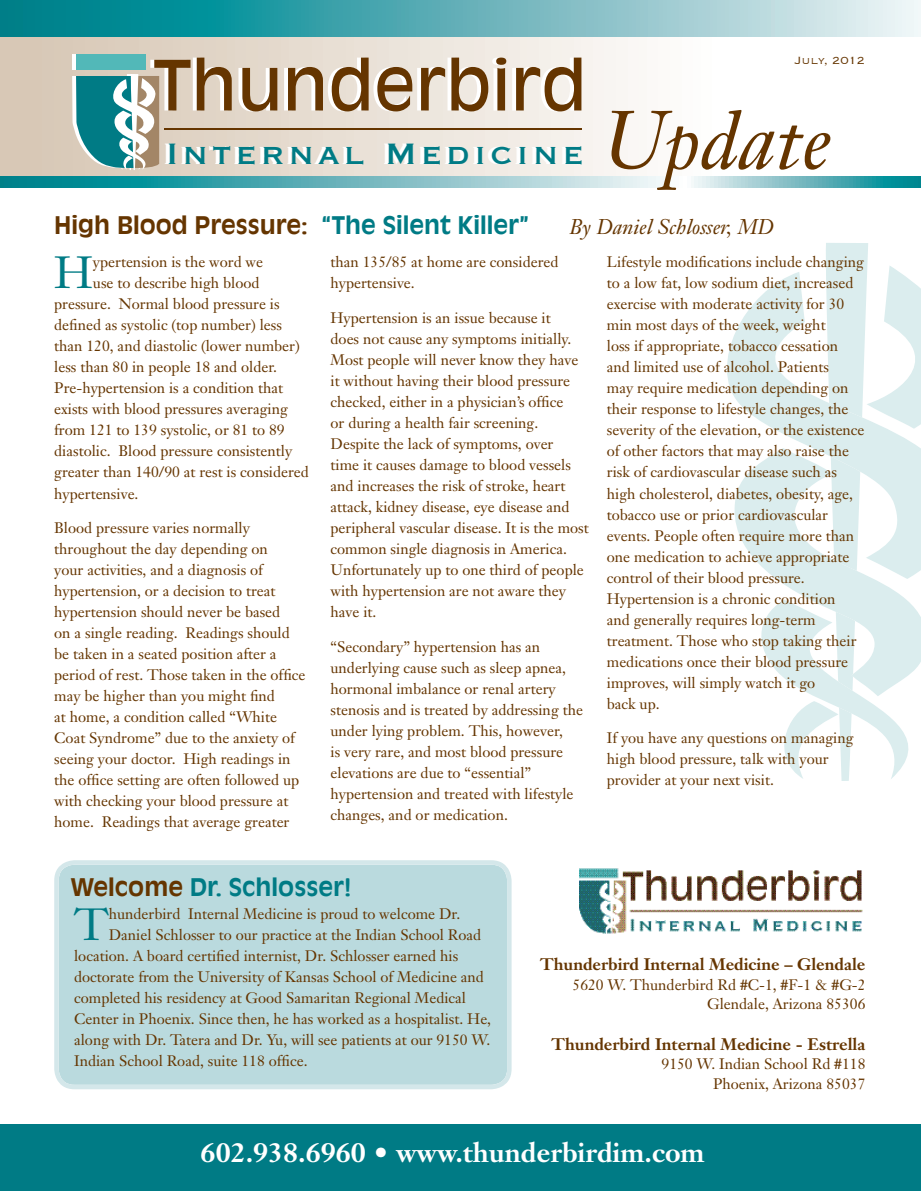
<style>
.page{position:relative;width:921px;height:1191px;background:#fff}
.page>*{position:absolute;margin:0;border:0;box-sizing:border-box;transform-origin:0 0}
.t1{font:italic 81.3px "Janson Text";color:#653500}
.t2{font:68.4px "Antique Olive";color:#653500}
.t3{font:44.4px "Janson Text";color:#007b85}
.t4{font:38.7px "Copperplate";letter-spacing:.1em;color:#007b85}
.t5{font:700 27px "Janson Text";color:#fff}
.t6{font:700 24px "Antique Olive";color:#653500}
.t7{font:700 24px "Antique Olive";color:#007b85}
.t8{font:italic 21px "Janson Text";color:#653500}
.t9{font:700 16.5px "Janson Text";color:#653500}
.t10{font:15px/21px "Janson Text";color:#653500}
.t11{font:300 13.5px "Copperplate";color:#653500}
.s1{color:#007b85}
.s2{color:#653500}
</style>
<div class="page">
<div style="left:54px;top:860px;width:457px;height:229px;background:#badade"></div>
<svg style="left:727px;top:306px;width:25px;height:109px;fill:#dbedee"></svg>
<svg style="left:734px;top:470px;width:18px;height:86px;fill:#dbedee"></svg>
<svg style="left:752px;top:243px;width:168px;height:538px"></svg>
<div style="left:0;top:30px;width:920px;height:147px;background:linear-gradient(to right,#cec4b3,#fff)"></div>
<hr style="left:164px;top:128px;width:413px;height:2px;background:#653500">
<div style="left:72px;top:55px;width:69px;height:15px;background:#fff"></div>
<svg style="left:0;top:177px;width:920px;height:10px;background:#6cb7be"></svg>
<svg style="left:0;top:0;width:920px;height:36px;background:#62b2ba"></svg>
<hr style="left:168px;top:128px;width:413px;height:2px;background:#653500">
<div style="left:76px;top:55px;width:69px;height:15px;background:#52b8b8"></div>
<svg style="left:72px;top:74px;width:87px;height:96px"></svg>
<img style="left:579px;top:868px;width:284px;height:66px">
<div style="left:0;top:1123px;width:920px;height:67px;background:#007b85"></div>
<h2 class="t2" style="left:153px;top:44px;width:434px">Thunderbird</h2>
<h3 class="t4" style="left:166px;top:129px;width:420px">Internal Medicine</h3>
<p class="t11" style="left:794px;top:52px;width:72px">July, 2012</p>
<h1 class="t1" style="left:601px;top:90px;width:232px">Update</h1>
<h3 class="t6" style="left:54px;top:211px;width:476px">High Blood Pressure: <span class="s1">“The Silent Killer”</span></h3>
<h3 class="t8" style="left:569px;top:214px;width:206px">By Daniel Schlosser, MD</h3>
<h3 class="t3" style="left:54px;top:245px;width:40px">H</h3>
<p class="t10" style="left:93px;top:251px;width:171px">ypertension is the word we</p>
<p class="t10" style="left:93px;top:272px;width:168px">use to describe high blood</p>
<p class="t10" style="left:54px;top:293px;width:227px">pressure. Normal blood pressure is</p>
<p class="t10" style="left:54px;top:314px;width:229px">defined as systolic (top number) less</p>
<p class="t10" style="left:54px;top:335px;width:247px">than 120, and diastolic (lower number)</p>
<p class="t10" style="left:54px;top:356px;width:224px">less than 80 in people 18 and older.</p>
<p class="t10" style="left:54px;top:377px;width:230px">Pre-hypertension is a condition that</p>
<p class="t10" style="left:54px;top:398px;width:235px">exists with blood pressures averaging</p>
<p class="t10" style="left:54px;top:419px;width:232px">from 121 to 139 systolic, or 81 to 89</p>
<p class="t10" style="left:54px;top:440px;width:239px">diastolic. Blood pressure consistently</p>
<p class="t10" style="left:54px;top:461px;width:256px">greater than 140/90 at rest is considered</p>
<p class="t10" style="left:54px;top:482px;width:86px">hypertensive.</p>
<p class="t10" style="left:54px;top:517px;width:253px">Blood pressure varies normally throughout the day depending on<br>your activities, and a diagnosis of hypertension, or a decision to treat hypertension should never be based<br>on a single reading. Readings should be taken in a seated position after a period of rest. Those taken in the office may be higher than you might find<br>at home, a condition called “White Coat Syndrome” due to the anxiety of seeing your doctor. High readings in the office setting are often followed up with checking your blood pressure at home. Readings that average greater</p>
<p class="t10" style="left:330px;top:251px;width:229px">than 135/85 at home are considered hypertensive.</p>
<p class="t10" style="left:330px;top:307px;width:259px">Hypertension is an issue because it<br>does not cause any symptoms initially.<br>Most people will never know they have it without having their blood pressure checked, either in a physician’s office<br>or during a health fair screening.<br>Despite the lack of symptoms, over<br>time it causes damage to blood vessels and increases the risk of stroke, heart attack, kidney disease, eye disease and peripheral vascular disease. It is the most common single diagnosis in America.<br>Unfortunately up to one third of people with hypertension are not aware they have it.</p>
<p class="t10" style="left:330px;top:635px;width:254px">“Secondary” hypertension has an underlying cause such as sleep apnea, hormonal imbalance or renal artery stenosis and is treated by addressing the under lying problem. This, however,<br>is very rare, and most blood pressure elevations are due to “essential” hypertension and treated with lifestyle changes, and or medication.</p>
<p class="t10" style="left:606px;top:251px;width:259px">Lifestyle modifications include changing to a low fat, low sodium diet, increased exercise with moderate activity for 30 min most days of the week, weight<br>loss if appropriate, tobacco cessation and limited use of alcohol. Patients<br>may require medication depending on their response to lifestyle changes, the severity of the elevation, or the existence of other factors that may also raise the risk of cardiovascular disease such as high cholesterol, diabetes, obesity, age, tobacco use or prior cardiovascular events. People often require more than one medication to achieve appropriate control of their blood pressure.<br>Hypertension is a chronic condition<br>and generally requires long-term treatment. Those who stop taking their medications once their blood pressure improves, will simply watch it go<br>back up.</p>
<p class="t10" style="left:606px;top:727px;width:248px">If you have any questions on managing high blood pressure, talk with your provider at your next visit.</p>
<h3 class="t7" style="left:70px;top:872px;width:282px"><span class="s2">Welcome</span> Dr. Schlosser!</h3>
<h3 class="t3" style="left:74px;top:896px;width:36px">T</h3>
<p class="t10" style="left:109px;top:903px;width:353px">hunderbird Internal Medicine is proud to welcome Dr.</p>
<p class="t10" style="left:109px;top:924px;width:374px">Daniel Schlosser to our practice at the Indian School Road</p>
<p class="t10" style="left:74px;top:945px;width:385px">location. A board certified internist, Dr. Schlosser earned his</p>
<p class="t10" style="left:74px;top:966px;width:411px">doctorate from the University of Kansas School of Medicine and</p>
<p class="t10" style="left:74px;top:987px;width:393px">completed his residency at Good Samaritan Regional Medical</p>
<p class="t10" style="left:74px;top:1008px;width:418px">Center in Phoenix. Since then, he has worked as a hospitalist. He,</p>
<p class="t10" style="left:74px;top:1029px;width:417px">along with Dr. Tatera and Dr. Yu, will see patients at our 9150 W.</p>
<p class="t10" style="left:74px;top:1050px;width:235px">Indian School Road, suite 118 office.</p>
<p class="t9" style="left:540px;top:953px;width:326px">Thunderbird Internal Medicine – Glendale</p>
<p class="t10" style="left:572px;top:974px;width:294px;line-height:19.5px;text-align:right">5620 W. Thunderbird Rd #C-1, #F-1 &amp; #G-2<br>Glendale, Arizona 85306</p>
<p class="t9" style="left:551px;top:1033px;width:315px">Thunderbird Internal Medicine - Estrella</p>
<p class="t10" style="left:661px;top:1054px;width:205px;line-height:19.5px;text-align:right">9150 W. Indian School Rd #118<br>Phoenix, Arizona 85037</p>
<h3 class="t5" style="left:200px;top:1134px;width:505px">602.938.6960 • www.thunderbirdim.com</h3>
</div>
